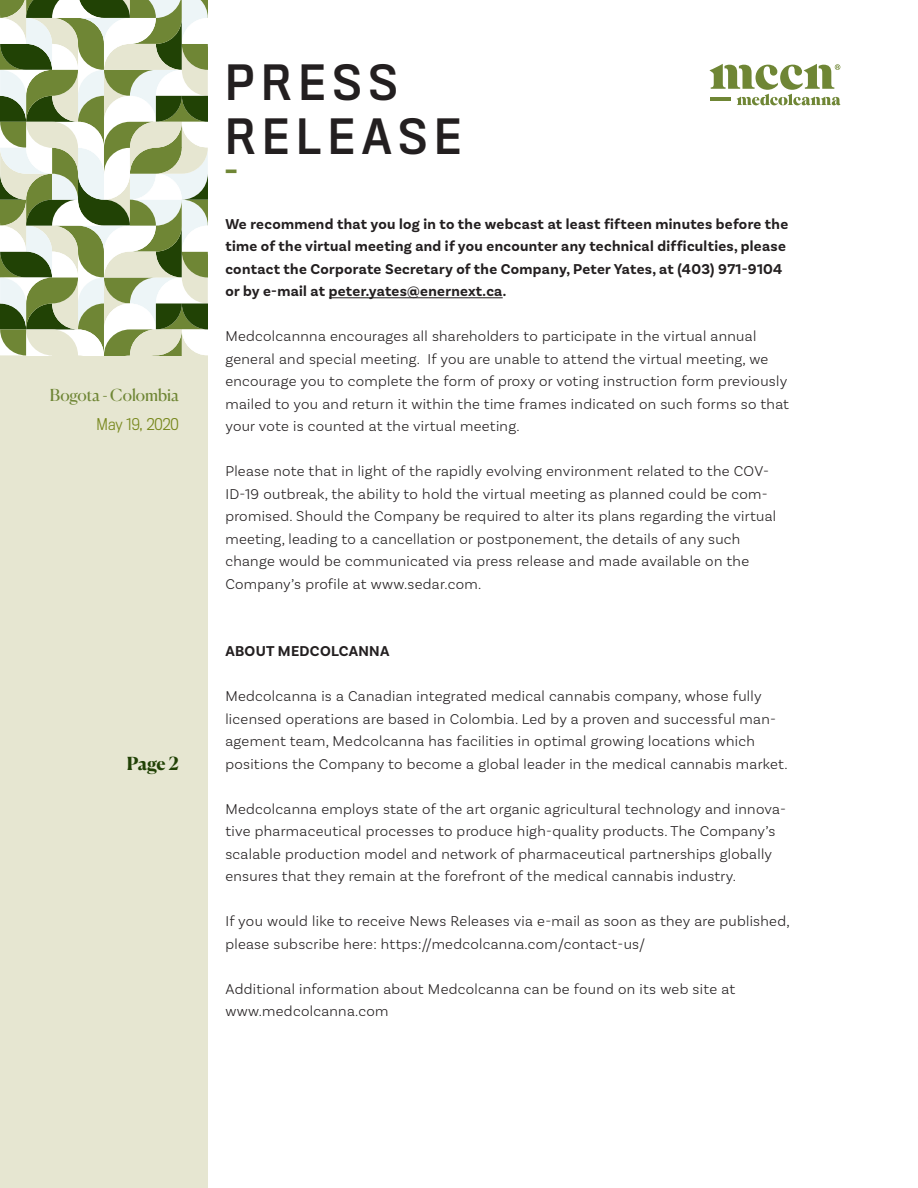
<style>
.page{position:relative;width:918px;height:1188px;background:#fff}
.page>*{position:absolute;margin:0;border:0;box-sizing:border-box;transform-origin:0 0}
.t1{font:45px "Titling Gothic FB Narrow Standard";letter-spacing:.16em;color:#231f20}
.t2{font:28.5px "Titling Gothic FB Narrow Standard";color:#6f8635}
.t3{font:700 18px "Canela";color:#214205}
.t4{font:16.5px "Canela";color:#6f8635}
.t5{font:300 15px/22.5px "Basic Sans";letter-spacing:.02em;color:#231f20}
.t6{font:700 15px/22.5px "Basic Sans";letter-spacing:.02em;color:#231f20}
.t7{font:300 15px "Titling Gothic FB Narrow";color:#77871c}
</style>
<div class="page">
<div style="left:0;top:355px;width:208px;height:833px;background:#e6e6d1"></div>
<svg style="left:709px;top:64px;width:131px;height:41px"></svg>
<svg style="left:0;top:0;width:208px;height:355px"></svg>
<hr style="left:329px;top:297px;width:174px;height:1px;background:#231f20">
<p class="t4" style="left:50px;top:382px;width:130px">Bogota - Colombia</p>
<p class="t7" style="left:97px;top:416px;width:84px">May 19, 2020</p>
<p class="t3" style="left:127px;top:749px;width:54px">Page 2</p>
<p class="t1" style="left:225px;top:57px;width:174px">PRESS</p>
<p class="t1" style="left:225px;top:111px;width:237px">RELEASE</p>
<p class="t2" style="left:225px;top:154px;width:13px">-</p>
<p class="t6" style="left:225px;top:213px;width:564px">We recommend that you log in to the webcast at least fifteen minutes before the time of the virtual meeting and if you encounter any technical difficulties, please contact the Corporate Secretary of the Company, Peter Yates, at (403) 971-9104 or by e-mail at peter.yates@enernext.ca.</p>
<p class="t5" style="left:225px;top:325px;width:565px">Medcolcannna encourages all shareholders to participate in the virtual annual general and special meeting. If you are unable to attend the virtual meeting, we encourage you to complete the form of proxy or voting instruction form previously mailed to you and return it within the time frames indicated on such forms so that your vote is counted at the virtual meeting.</p>
<p class="t5" style="left:225px;top:460px;width:552px">Please note that in light of the rapidly evolving environment related to the COV-ID-19 outbreak, the ability to hold the virtual meeting as planned could be com&shy;promised. Should the Company be required to alter its plans regarding the virtual meeting, leading to a cancellation or postponement, the details of any such change would be communicated via press release and made available on the Company’s profile at www.sedar.com.</p>
<p class="t6" style="left:225px;top:640px;width:166px">ABOUT MEDCOLCANNA</p>
<p class="t5" style="left:225px;top:685px;width:564px">Medcolcanna is a Canadian integrated medical cannabis company, whose fully licensed operations are based in Colombia. Led by a proven and successful man&shy;agement team, Medcolcanna has facilities in optimal growing locations which positions the Company to become a global leader in the medical cannabis market.</p>
<p class="t5" style="left:225px;top:797px;width:562px">Medcolcanna employs state of the art organic agricultural technology and innova&shy;tive pharmaceutical processes to produce high-quality products. The Company’s scalable production model and network of pharmaceutical partnerships globally ensures that they remain at the forefront of the medical cannabis industry.</p>
<p class="t5" style="left:225px;top:910px;width:566px">If you would like to receive News Releases via e-mail as soon as they are published, please subscribe here: https://medcolcanna.com/contact-us/</p>
<p class="t5" style="left:225px;top:977px;width:511px">Additional information about Medcolcanna can be found on its web site at</p>
<p class="t5" style="left:225px;top:1000px;width:165px">www.medcolcanna.com</p>
</div>
